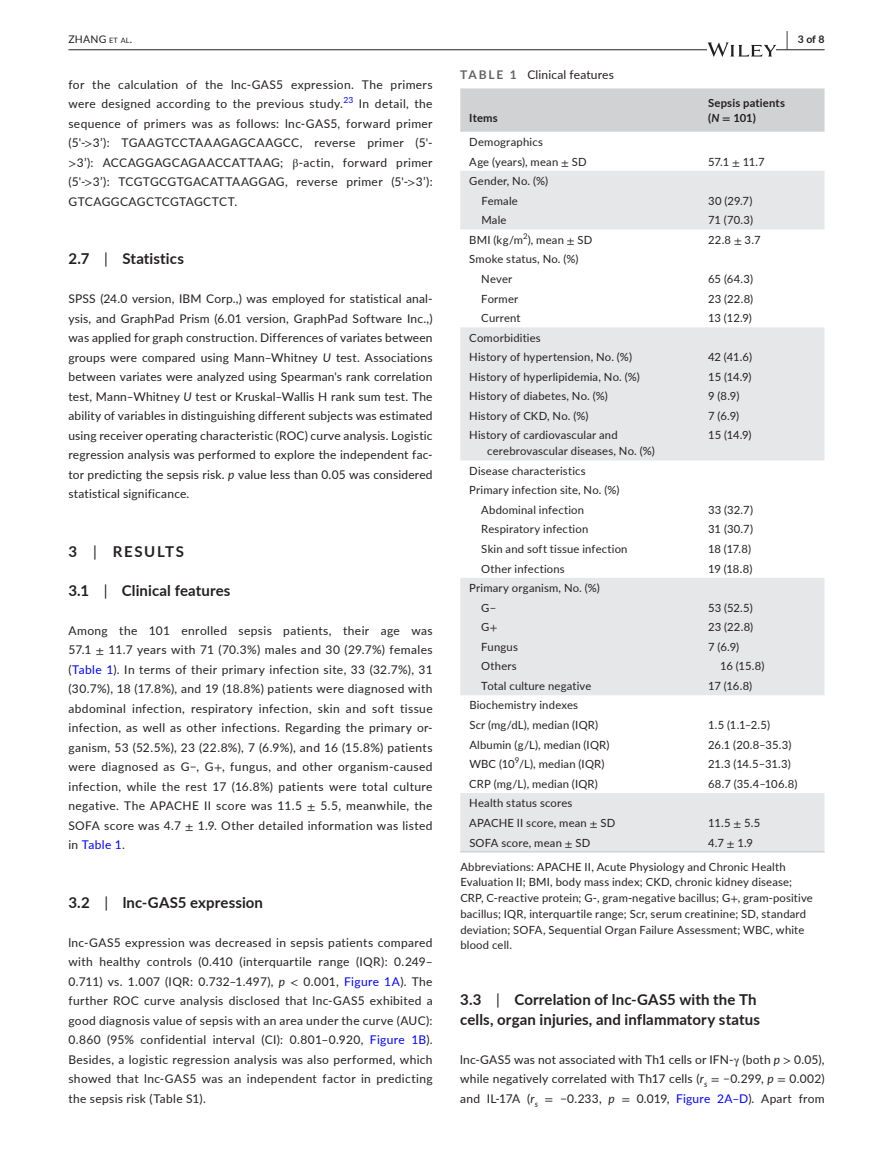
<style>
.page{position:relative;width:893px;height:1174px;background:#fff}
.page>*{position:absolute;margin:0;border:0;box-sizing:border-box;transform-origin:0 0}
.t1{font:700 15px/19.5px "Lato";letter-spacing:.005em;color:#231f20}
.t2{font:700 15px "Lato";letter-spacing:.105em;color:#231f20}
.t3{font:12px/19.5px "Lato";letter-spacing:.025em;color:#231f20;text-align:justify}
.t4{font:11.25px/19.5px "Lato";letter-spacing:.015em;color:#231f20}
.t5{font:700 11.25px/15.8px "Lato";letter-spacing:.015em;color:#231f20}
.t6{font:10.5px "Lato";letter-spacing:.02em;color:#231f20}
.t7{font:700 10.5px "Lato";color:#231f20}
.s1{font-size:7.35px}
.s2{font-size:19.5px}
.s3{font-family:"STIX"}
.s4{font-weight:700;color:#636366}
.s5{font-style:italic}
.s6{font-weight:400}
.s7{color:#00f}
</style>
<div class="page">
<hr style="left:68px;top:49px;width:756px;height:1px;background:#231f20">
<svg style="left:707px;top:42px;width:69px;height:15px"></svg>
<div style="left:460px;top:88px;width:364px;height:44px;background:#d1d2d4"></div>
<svg style="left:460px;top:171px;width:364px;height:680px;fill:#e6e7e9"></svg>
<hr style="left:460px;top:851px;width:239px;height:1px;background:#d1d2d4">
<hr style="left:699px;top:851px;width:125px;height:1px;background:#d1d2d4">
<p class="t6" style="left:68px;top:31px;width:65px">ZHANG <span class="s1">et al</span>.</p>
<p class="t7" style="left:786px;top:31px;width:40px"><span class="s2">|</span> 3 of 8</p>
<p class="t3" style="left:68px;top:74px;width:366px">for the calculation of the lnc-GAS5 expression. The primers were designed according to the previous study.<sup>23</sup> In detail, the sequence of primers was as follows: lnc-GAS5, forward primer (5'-<span class="s3">&gt;</span>3’): TGAAGTCCTAAAGAGCAAGCC, reverse primer (5'- <span class="s3">&gt;</span>3’): ACCAGGAGCAGAACCATTAAG; <span class="s3">β</span>-actin, forward primer (5'-<span class="s3">&gt;</span>3’): TCGTGCGTGACATTAAGGAG, reverse primer (5'-<span class="s3">&gt;</span>3’):<br>GTCAGGCAGCTCGTAGCTCT.</p>
<p class="t3" style="left:460px;top:64px;width:155px"><span class="s4">TABLE 1</span> Clinical features</p>
<p class="t5" style="left:469px;top:110px;width:30px">Items</p>
<p class="t5" style="left:708px;top:94px;width:78px">Sepsis patients (<span class="s5">N</span> <span class="s3">=</span> 101)</p>
<p class="t4" style="left:469px;top:132px;width:119px">Demographics<br>Age (years), mean <span class="s3">±</span> SD</p>
<p class="t4" style="left:708px;top:151px;width:58px">57.1 <span class="s3">±</span> 11.7</p>
<p class="t4" style="left:481px;top:171px;width:68px;text-indent:-12px">Gender, No. (%)<br>Female</p>
<p class="t4" style="left:708px;top:190px;width:46px">30 (29.7)</p>
<p class="t1" style="left:68px;top:248px;width:117px">2.7 <span class="s6">|</span> Statistics</p>
<p class="t3" style="left:68px;top:288px;width:366px">SPSS (24.0 version, IBM Corp.,) was employed for statistical anal&shy;ysis, and GraphPad Prism (6.01 version, GraphPad Software Inc.,) was applied for graph construction. Differences of variates between groups were compared using Mann–Whitney <span class="s5">U</span> test. Associations between variates were analyzed using Spearman's rank correlation test, Mann–Whitney <span class="s5">U</span> test or Kruskal–Wallis H rank sum test. The ability of variables in distinguishing different subjects was estimated using receiver operating characteristic (ROC) curve analysis. Logistic regression analysis was performed to explore the independent fac&shy;tor predicting the sepsis risk. <span class="s5">p</span> value less than 0.05 was considered statistical significance.</p>
<p class="t2" style="left:68px;top:540px;width:117px">3 <span class="s6">|</span> RESULTS</p>
<p class="t1" style="left:68px;top:580px;width:163px">3.1 <span class="s6">|</span> Clinical features</p>
<p class="t3" style="left:68px;top:620px;width:366px">Among the 101 enrolled sepsis patients, their age was 57.1 <span class="s3">±</span> 11.7 years with 71 (70.3%) males and 30 (29.7%) females (<span class="s7">Table 1</span>). In terms of their primary infection site, 33 (32.7%), 31 (30.7%), 18 (17.8%), and 19 (18.8%) patients were diagnosed with abdominal infection, respiratory infection, skin and soft tissue infection, as well as other infections. Regarding the primary or&shy;ganism, 53 (52.5%), 23 (22.8%), 7 (6.9%), and 16 (15.8%) patients were diagnosed as G−, G<span class="s3">+</span>, fungus, and other organism-caused infection, while the rest 17 (16.8%) patients were total culture negative. The APACHE II score was 11.5 <span class="s3">±</span> 5.5, meanwhile, the SOFA score was 4.7 <span class="s3">±</span> 1.9. Other detailed information was listed in <span class="s7">Table 1</span>.</p>
<p class="t1" style="left:68px;top:892px;width:196px">3.2 <span class="s6">|</span> lnc-GAS5 expression</p>
<p class="t3" style="left:68px;top:932px;width:366px">lnc-GAS5 expression was decreased in sepsis patients compared with healthy controls (0.410 (interquartile range (IQR): 0.249– 0.711) vs. 1.007 (IQR: 0.732–1.497), <span class="s5">p</span> <span class="s3">&lt;</span> 0.001, <span class="s7">Figure 1A</span>). The further ROC curve analysis disclosed that lnc-GAS5 exhibited a good diagnosis value of sepsis with an area under the curve (AUC):<br>0.860 (95% confidential interval (CI): 0.801–0.920, <span class="s7">Figure 1B</span>).<br>Besides, a logistic regression analysis was also performed, which showed that lnc-GAS5 was an independent factor in predicting the sepsis risk (Table S1).</p>
<p class="t4" style="left:481px;top:210px;width:27px">Male</p>
<p class="t4" style="left:708px;top:210px;width:46px">71 (70.3)</p>
<p class="t4" style="left:469px;top:229px;width:124px">BMI (kg/m<sup>2</sup>), mean <span class="s3">±</span> SD</p>
<p class="t4" style="left:708px;top:229px;width:54px">22.8 <span class="s3">±</span> 3.7</p>
<p class="t4" style="left:481px;top:249px;width:99px;text-indent:-12px">Smoke status, No. (%)<br>Never</p>
<p class="t4" style="left:708px;top:269px;width:46px">65 (64.3)</p>
<p class="t4" style="left:481px;top:288px;width:39px">Former</p>
<p class="t4" style="left:708px;top:288px;width:47px">23 (22.8)</p>
<p class="t4" style="left:481px;top:308px;width:41px">Current</p>
<p class="t4" style="left:708px;top:308px;width:45px">13 (12.9)</p>
<p class="t4" style="left:469px;top:327px;width:164px">Comorbidities<br>History of hypertension, No. (%)</p>
<p class="t4" style="left:708px;top:347px;width:45px">42 (41.6)</p>
<p class="t4" style="left:469px;top:366px;width:172px">History of hyperlipidemia, No. (%)</p>
<p class="t4" style="left:708px;top:366px;width:45px">15 (14.9)</p>
<p class="t4" style="left:469px;top:386px;width:140px">History of diabetes, No. (%)</p>
<p class="t4" style="left:708px;top:386px;width:33px">9 (8.9)</p>
<p class="t4" style="left:469px;top:405px;width:121px">History of CKD, No. (%)</p>
<p class="t4" style="left:708px;top:405px;width:32px">7 (6.9)</p>
<p class="t4" style="left:487px;top:427px;width:169px;line-height:15.8px;text-indent:-18px">History of cardiovascular and cerebrovascular diseases, No. (%)</p>
<p class="t4" style="left:708px;top:425px;width:45px">15 (14.9)</p>
<p class="t4" style="left:469px;top:460px;width:118px">Disease characteristics</p>
<p class="t4" style="left:469px;top:480px;width:152px">Primary infection site, No. (%)</p>
<p class="t4" style="left:481px;top:499px;width:104px">Abdominal infection</p>
<p class="t4" style="left:708px;top:499px;width:46px">33 (32.7)</p>
<p class="t4" style="left:481px;top:519px;width:108px">Respiratory infection</p>
<p class="t4" style="left:708px;top:519px;width:46px">31 (30.7)</p>
<p class="t4" style="left:481px;top:538px;width:148px">Skin and soft tissue infection</p>
<p class="t4" style="left:708px;top:538px;width:45px">18 (17.8)</p>
<p class="t4" style="left:481px;top:558px;width:85px">Other infections</p>
<p class="t4" style="left:708px;top:558px;width:46px">19 (18.8)</p>
<p class="t4" style="left:481px;top:578px;width:120px;text-indent:-12px">Primary organism, No. (%)<br>G−</p>
<p class="t4" style="left:708px;top:597px;width:46px">53 (52.5)</p>
<p class="t4" style="left:481px;top:617px;width:18px">G<span class="s3">+</span></p>
<p class="t4" style="left:708px;top:617px;width:47px">23 (22.8)</p>
<p class="t4" style="left:481px;top:636px;width:38px">Fungus</p>
<p class="t4" style="left:708px;top:636px;width:32px">7 (6.9)</p>
<p class="t4" style="left:481px;top:656px;width:37px">Others</p>
<p class="t4" style="left:720px;top:656px;width:46px">16 (15.8)</p>
<p class="t4" style="left:481px;top:675px;width:112px">Total culture negative</p>
<p class="t4" style="left:708px;top:675px;width:46px">17 (16.8)</p>
<p class="t4" style="left:469px;top:695px;width:130px">Biochemistry indexes<br>Scr (mg/dL), median (IQR)</p>
<p class="t4" style="left:708px;top:714px;width:64px">1.5 (1.1–2.5)</p>
<p class="t4" style="left:469px;top:734px;width:142px">Albumin (g/L), median (IQR)</p>
<p class="t4" style="left:708px;top:734px;width:85px">26.1 (20.8–35.3)</p>
<p class="t4" style="left:469px;top:754px;width:137px">WBC (10<sup>9</sup>/L), median (IQR)</p>
<p class="t4" style="left:708px;top:754px;width:84px">21.3 (14.5–31.3)</p>
<p class="t4" style="left:469px;top:773px;width:130px">CRP (mg/L), median (IQR)</p>
<p class="t4" style="left:708px;top:773px;width:91px">68.7 (35.4–106.8)</p>
<p class="t4" style="left:469px;top:793px;width:147px">Health status scores<br>APACHE II score, mean <span class="s3">±</span> SD</p>
<p class="t4" style="left:708px;top:812px;width:54px">11.5 <span class="s3">±</span> 5.5</p>
<p class="t4" style="left:469px;top:832px;width:122px">SOFA score, mean <span class="s3">±</span> SD</p>
<p class="t4" style="left:460px;top:830px;width:327px;line-height:24px;text-indent:248px">4.7 <span class="s3">±</span> 1.9<br>Abbreviations: APACHE II, Acute Physiology and Chronic Health</p>
<p class="t4" style="left:460px;top:873px;width:354px;line-height:15.8px">Evaluation II; BMI, body mass index; CKD, chronic kidney disease; CRP, C-reactive protein; G-, gram-negative bacillus; G<span class="s3">+</span>, gram-positive bacillus; IQR, interquartile range; Scr, serum creatinine; SD, standard deviation; SOFA, Sequential Organ Failure Assessment; WBC, white blood cell.</p>
<p class="t1" style="left:460px;top:989px;width:301px">3.3 <span class="s6">|</span> Correlation of lnc-GAS5 with the Th cells, organ injuries, and inflammatory status</p>
<p class="t3" style="left:460px;top:1049px;width:366px">lnc-GAS5 was not associated with Th1 cells or IFN-<span class="s3">γ</span> (both <span class="s5">p</span> <span class="s3">&gt;</span> 0.05), while negatively correlated with Th17 cells (<span class="s5">r</span><sub>s</sub> <span class="s3">=</span> −0.299, <span class="s5">p</span> <span class="s3">=</span> 0.002) and IL-17A (<span class="s5">r</span><sub>s</sub> <span class="s3">=</span> −0.233, <span class="s5">p</span> <span class="s3">=</span> 0.019, <span class="s7">Figure 2A–D</span>). Apart from</p>
</div>
